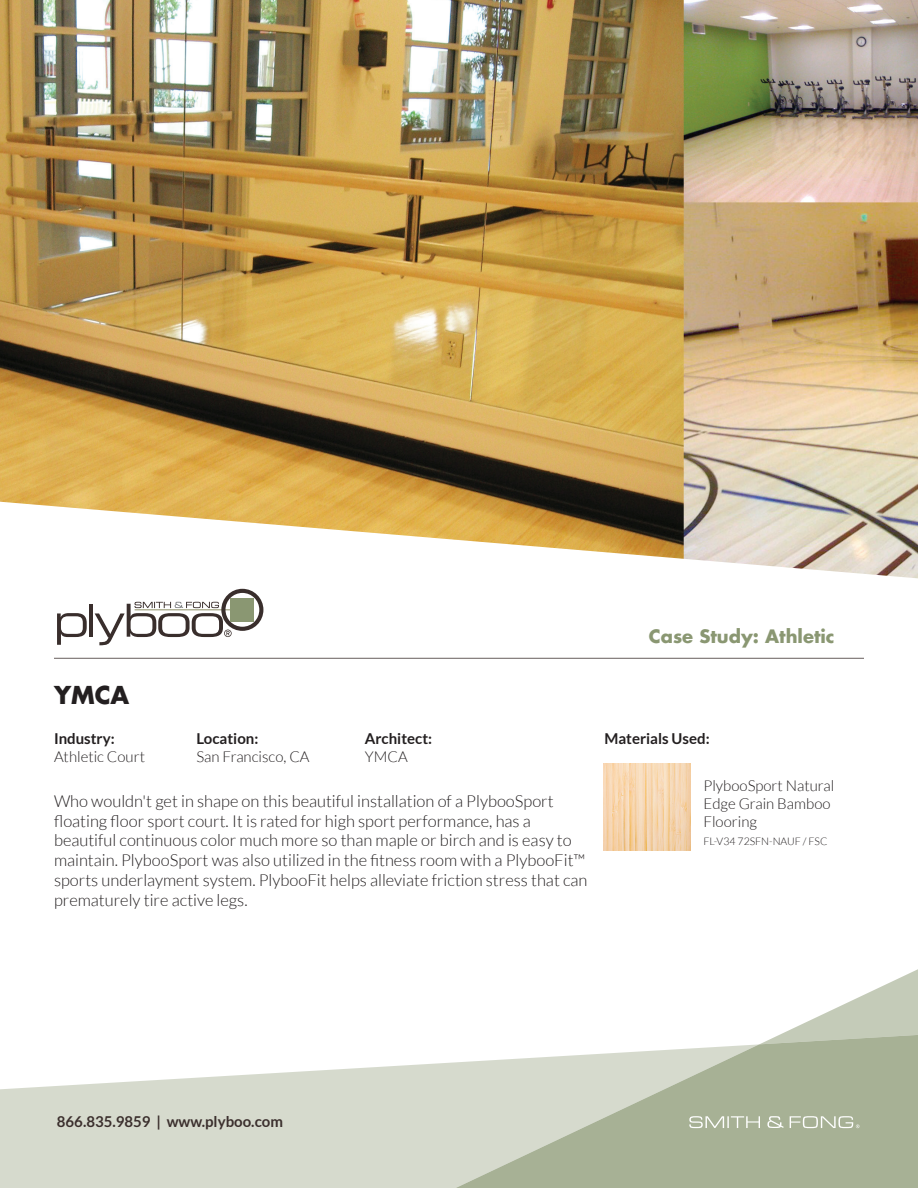
<style>
.page{position:relative;width:918px;height:1188px;background:#fff}
.page>*{position:absolute;margin:0;border:0;box-sizing:border-box;transform-origin:0 0}
.t1{font:700 24px "Futura";color:#231f20}
.t2{font:700 18px "Futura";color:#8a9772}
.t3{font:300 16.5px/19.8px "Lato";color:#231f20}
.t4{font:300 15px/18px "Lato";color:#231f20}
.t5{font:700 15px "Lato";color:#231f20}
.t6{font:700 15px "Lato";color:#3b2f2d}
.t7{font:300 10.5px "Lato";color:#231f20}
</style>
<div class="page">
<div style="left:759px;top:1045px;width:159px;height:143px;background:#a7b195"></div>
<svg style="left:759px;top:969px;width:159px;height:76px"></svg>
<svg style="left:0;top:1044px;width:759px;height:144px;fill:#d6dacd"></svg>
<svg style="left:689px;top:1116px;width:71px;height:12px"></svg>
<svg style="left:767px;top:1116px;width:17px;height:12px"></svg>
<svg style="left:790px;top:1116px;width:70px;height:12px"></svg>
<hr style="left:54px;top:658px;width:810px;height:1px;background:#675e5c">
<svg style="left:57px;top:613px;width:30px;height:32px"></svg>
<hr style="left:89px;top:604px;width:4px;height:33px;background:#392e2c">
<svg style="left:95px;top:589px;width:168px;height:56px"></svg>
<img style="left:0;top:0;width:918px;height:578px">
<img style="left:604px;top:764px;width:87px;height:87px">
<h1 class="t1" style="left:54px;top:679px;width:77px">YMCA</h1>
<p class="t5" style="left:54px;top:730px;width:62px">Industry:</p>
<p class="t4" style="left:54px;top:747px;width:93px">Athletic Court</p>
<p class="t5" style="left:196px;top:730px;width:63px">Location:</p>
<p class="t4" style="left:196px;top:747px;width:115px">San Francisco, CA</p>
<p class="t5" style="left:365px;top:730px;width:69px">Architect:</p>
<p class="t4" style="left:365px;top:747px;width:44px">YMCA</p>
<p class="t3" style="left:54px;top:791px;width:535px">Who wouldn't get in shape on this beautiful installation of a PlybooSport floating floor sport court. It is rated for high sport performance, has a beautiful continuous color much more so than maple or birch and is easy to maintain. PlybooSport was also utilized in the fitness room with a PlybooFit™ sports underlayment system. PlybooFit helps alleviate friction stress that can prematurely tire active legs.</p>
<p class="t2" style="left:649px;top:623px;width:187px">Case Study: Athletic</p>
<p class="t5" style="left:604px;top:730px;width:107px">Materials Used:</p>
<p class="t4" style="left:704px;top:777px;width:132px">PlybooSport Natural<br>Edge Grain Bamboo<br>Flooring</p>
<p class="t7" style="left:704px;top:835px;width:125px">FL-V34 72SFN-NAUF / FSC</p>
<p class="t6" style="left:57px;top:1113px;width:228px">866.835.9859 | www.plyboo.com</p>
</div>
